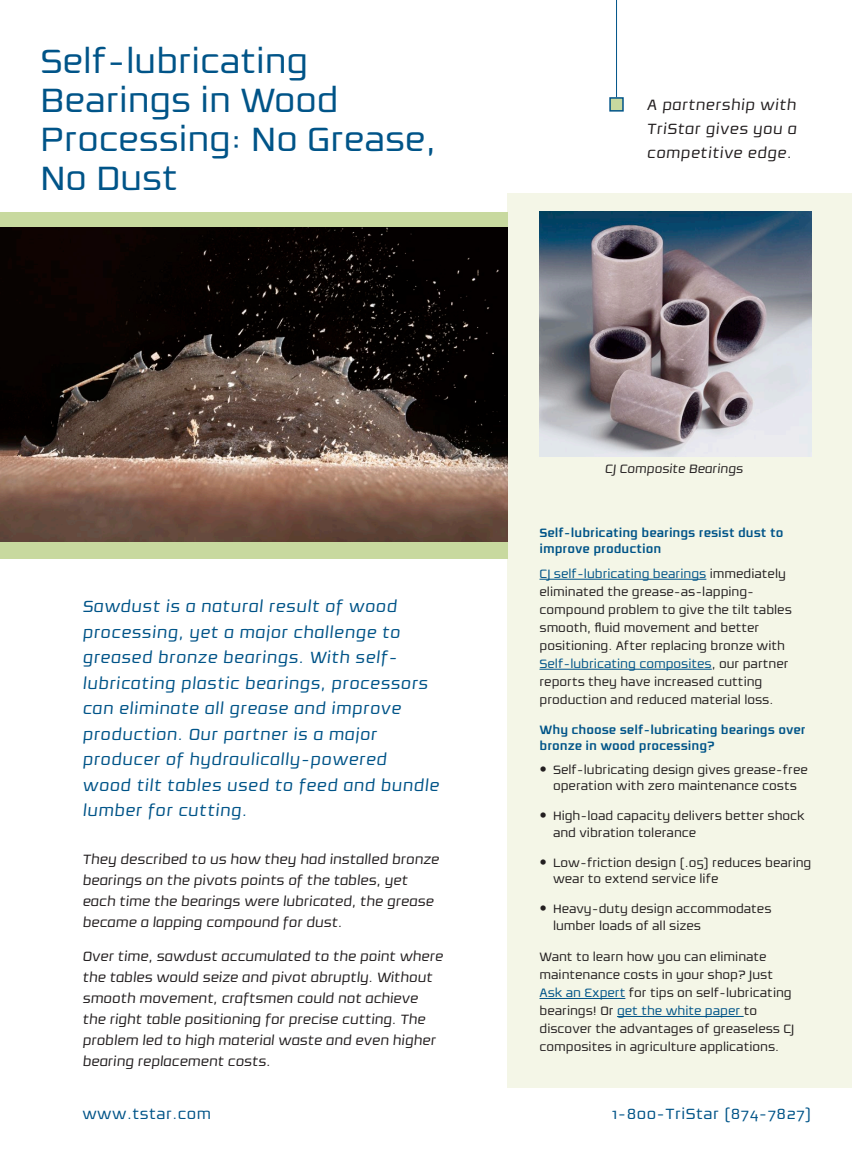
<style>
.page{position:relative;width:852px;height:1161px;background:#fff}
.page>*{position:absolute;margin:0;border:0;box-sizing:border-box;transform-origin:0 0}
.Headline{font:37.5px/39px "Resea";color:#005488}
.Headline-2{font:italic 18px/25.5px "Resea";letter-spacing:.03em;color:#005488}
.Headline-3{font:italic 16.5px/24px "Resea";letter-spacing:.03em;color:#231f20;text-align:justify}
.Headline-4{font:16.5px "Resea";letter-spacing:.03em;color:#005488}
.Body_Text{font:italic 15px/21px "Resea";color:#231f20}
.Sidebar_Text{font:13.5px/18px "Resea";color:#231f20}
.Subheadline{font:700 13.5px/16.5px "Resea";color:#005488}
.Sidebar_Text-2{font:italic 13.5px "Resea";color:#231f20}
.s1{color:#005488}
</style>
<div class="page">
<hr style="left:615px;top:0;width:1px;height:97px;background:#005488">
<div style="left:609px;top:97px;width:14px;height:15px;background:#c8d99f;border:2px solid #005488"></div>
<div style="left:507px;top:193px;width:344px;height:895px;background:#f4f6e7"></div>
<div style="left:0;top:212px;width:507px;height:346px;background:#c8d99f"></div>
<hr style="left:539px;top:579px;width:167px;height:1px;background:#005488">
<hr style="left:539px;top:669px;width:172px;height:1px;background:#005488">
<hr style="left:539px;top:998px;width:86px;height:1px;background:#005488">
<hr style="left:616px;top:1016px;width:127px;height:1px;background:#005488">
<img style="left:0;top:228px;width:507px;height:313px">
<img style="left:539px;top:212px;width:271px;height:244px">
<p class="Headline" style="left:40px;top:41px;width:397px">Self-lubricating<br>Bearings in Wood<br>Processing: No Grease,<br>No Dust</p>
<p class="Headline-3" style="left:646px;top:93px;width:151px">A partnership with TriStar gives you a competitive edge.</p>
<p class="Headline-2" style="left:82px;top:594px;width:358px">Sawdust is a natural result of wood processing, yet a major challenge to greased bronze bearings. With self&shy;lubricating plastic bearings, processors can eliminate all grease and improve production. Our partner is a major producer of hydraulically-powered wood tilt tables used to feed and bundle lumber for cutting.</p>
<p class="Body_Text" style="left:82px;top:848px;width:358px">They described to us how they had installed bronze bearings on the pivots points of the tables, yet each time the bearings were lubricated, the grease became a lapping compound for dust.</p>
<p class="Body_Text" style="left:82px;top:946px;width:362px">Over time, sawdust accumulated to the point where the tables would seize and pivot abruptly. Without smooth movement, craftsmen could not achieve the right table positioning for precise cutting. The problem led to high material waste and even higher bearing replacement costs.</p>
<p class="Sidebar_Text-2" style="left:604px;top:462px;width:139px">CJ Composite Bearings</p>
<p class="Subheadline" style="left:539px;top:524px;width:245px">Self-lubricating bearings resist dust to improve production</p>
<p class="Sidebar_Text" style="left:539px;top:564px;width:254px"><span class="s1">CJ self-lubricating bearings</span> immediately eliminated the grease-as-lapping&shy;compound problem to give the tilt tables smooth, fluid movement and better positioning. After replacing bronze with <span class="s1">Self-lubricating composites</span>, our partner reports they have increased cutting production and reduced material loss.</p>
<p class="Subheadline" style="left:539px;top:721px;width:267px">Why choose self-lubricating bearings over bronze in wood processing?</p>
<p class="Sidebar_Text" style="left:552px;top:761px;width:256px;line-height:16.5px">Self-lubricating design gives grease-free operation with zero maintenance costs</p>
<p class="Sidebar_Text" style="left:552px;top:807px;width:253px;line-height:16.5px">High-load capacity delivers better shock and vibration tolerance</p>
<p class="Sidebar_Text" style="left:552px;top:854px;width:260px;line-height:16.5px">Low-friction design (.05) reduces bearing wear to extend service life</p>
<p class="Sidebar_Text" style="left:552px;top:900px;width:220px;line-height:16.5px">Heavy-duty design accommodates lumber loads of all sizes</p>
<p class="Sidebar_Text" style="left:539px;top:948px;width:256px">Want to learn how you can eliminate maintenance costs in your shop? Just <span class="s1">Ask an Expert</span> for tips on self-lubricating bearings! Or <span class="s1">get the white paper</span> to discover the advantages of greaseless CJ composites in agriculture applications.</p>
<p class="Headline-4" style="left:82px;top:1105px;width:130px">www.tstar.com</p>
<p class="Headline-4" style="left:611px;top:1105px;width:201px">1-800-TriStar (874-7827)</p>
</div>
